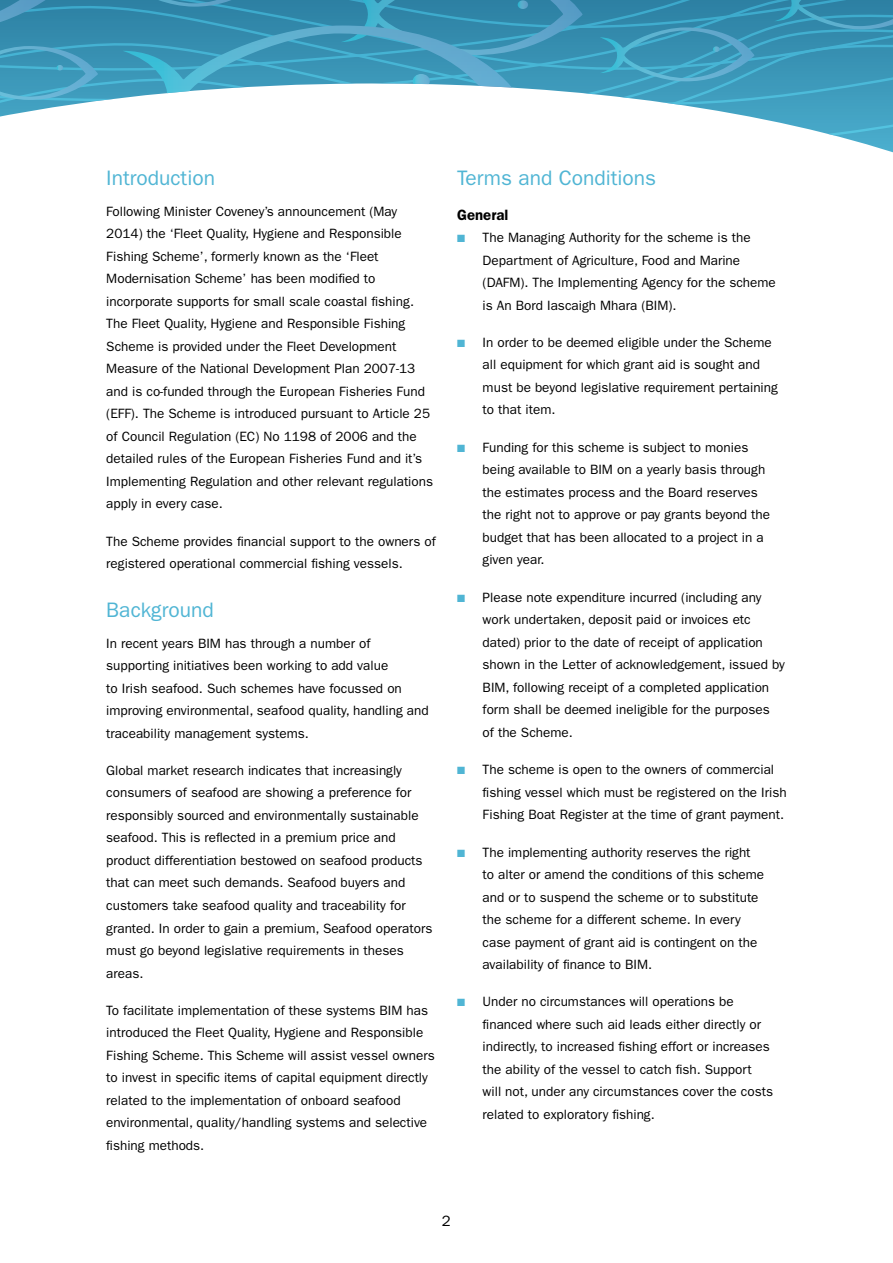
<style>
.page{position:relative;width:893px;height:1263px;background:#fff}
.page>*{position:absolute;margin:0;border:0;box-sizing:border-box;transform-origin:0 0}
.t1{font:21px "ITC Franklin Gothic Std";color:#50b5d4}
.t2{font:600 15px "ITC Franklin Gothic Std";color:#000}
.t3{font:15px "ITC Franklin Gothic Std";color:#000}
.t4{font:13.5px/22.5px "ITC Franklin Gothic Std";color:#000}
.s1{color:#50b5d4}
</style>
<div class="page">
<svg style="left:858px;top:142px;width:35px;height:11px"></svg>
<svg style="left:0;top:93px;width:893px;height:49px"></svg>
<svg style="left:98px;top:54px;width:795px;height:39px;background:#3f9bbc"></svg>
<svg style="left:0;top:0;width:893px;height:54px;background:#328bae"></svg>
<svg style="left:0;top:0;width:70px;height:35px;background:#388bae"></svg>
<svg style="left:0;top:46px;width:98px;height:54px;background:#449ec0"></svg>
<svg style="left:108px;top:0;width:155px;height:7px"></svg>
<svg style="left:341px;top:0;width:242px;height:56px;background:#378db0"></svg>
<svg style="left:123px;top:26px;width:396px;height:116px"></svg>
<svg style="left:413px;top:74px;width:17px;height:14px"></svg>
<svg style="left:600px;top:27px;width:154px;height:55px;background:#3f9abb"></svg>
<svg style="left:774px;top:0;width:119px;height:30px;background:#358fb1"></svg>
<h1 class="t1" style="left:106px;top:165px;width:110px">Introduction</h1>
<p class="t4" style="left:106px;top:200px;width:328px">Following Minister Coveney’s announcement (May 2014) the ‘Fleet Quality, Hygiene and Responsible Fishing Scheme’, formerly known as the ‘Fleet Modernisation Scheme’ has been modified to incorporate supports for small scale coastal fishing.<br>The Fleet Quality, Hygiene and Responsible Fishing Scheme is provided under the Fleet Development Measure of the National Development Plan 2007-13 and is co-funded through the European Fisheries Fund (EFF). The Scheme is introduced pursuant to Article 25 of Council Regulation (EC) No 1198 of 2006 and the detailed rules of the European Fisheries Fund and it’s Implementing Regulation and other relevant regulations apply in every case.</p>
<p class="t4" style="left:106px;top:530px;width:331px">The Scheme provides financial support to the owners of registered operational commercial fishing vessels.</p>
<h1 class="t1" style="left:106px;top:597px;width:109px">Background</h1>
<p class="t4" style="left:106px;top:632px;width:324px">In recent years BIM has through a number of supporting initiatives been working to add value<br>to Irish seafood. Such schemes have focussed on improving environmental, seafood quality, handling and traceability management systems.</p>
<p class="t4" style="left:106px;top:759px;width:328px">Global market research indicates that increasingly consumers of seafood are showing a preference for responsibly sourced and environmentally sustainable seafood. This is reflected in a premium price and product differentiation bestowed on seafood products that can meet such demands. Seafood buyers and customers take seafood quality and traceability for granted. In order to gain a premium, Seafood operators must go beyond legislative requirements in theses areas.</p>
<p class="t4" style="left:106px;top:999px;width:330px">To facilitate implementation of these systems BIM has introduced the Fleet Quality, Hygiene and Responsible Fishing Scheme. This Scheme will assist vessel owners to invest in specific items of capital equipment directly related to the implementation of onboard seafood environmental, quality/handling systems and selective fishing methods.</p>
<h1 class="t1" style="left:457px;top:165px;width:200px">Terms and Conditions</h1>
<p class="t2" style="left:457px;top:205px;width:53px">General</p>
<p class="t4" style="left:483px;top:226px;width:295px;text-indent:-26px"><span class="s1">■</span> The Managing Authority for the scheme is the Department of Agriculture, Food and Marine (DAFM). The Implementing Agency for the scheme is An Bord Iascaigh Mhara (BIM).</p>
<p class="t4" style="left:483px;top:331px;width:297px;text-indent:-26px"><span class="s1">■</span> In order to be deemed eligible under the Scheme all equipment for which grant aid is sought and must be beyond legislative requirement pertaining to that item.</p>
<p class="t4" style="left:483px;top:436px;width:289px;text-indent:-26px"><span class="s1">■</span> Funding for this scheme is subject to monies being available to BIM on a yearly basis through the estimates process and the Board reserves the right not to approve or pay grants beyond the budget that has been allocated to a project in a given year.</p>
<p class="t4" style="left:483px;top:586px;width:304px;text-indent:-26px"><span class="s1">■</span> Please note expenditure incurred (including any work undertaken, deposit paid or invoices etc dated) prior to the date of receipt of application shown in the Letter of acknowledgement, issued by BIM, following receipt of a completed application form shall be deemed ineligible for the purposes<br>of the Scheme.</p>
<p class="t4" style="left:483px;top:758px;width:306px;text-indent:-26px"><span class="s1">■</span> The scheme is open to the owners of commercial fishing vessel which must be registered on the Irish<br>Fishing Boat Register at the time of grant payment.</p>
<p class="t4" style="left:483px;top:841px;width:283px;text-indent:-26px"><span class="s1">■</span> The implementing authority reserves the right to alter or amend the conditions of this scheme and or to suspend the scheme or to substitute the scheme for a different scheme. In every case payment of grant aid is contingent on the availability of finance to BIM.</p>
<p class="t4" style="left:483px;top:991px;width:292px;text-indent:-26px"><span class="s1">■</span> Under no circumstances will operations be financed where such aid leads either directly or indirectly, to increased fishing effort or increases the ability of the vessel to catch fish. Support will not, under any circumstances cover the costs related to exploratory fishing.</p>
<p class="t3" style="left:442px;top:1212px;width:10px">2</p>
</div>
